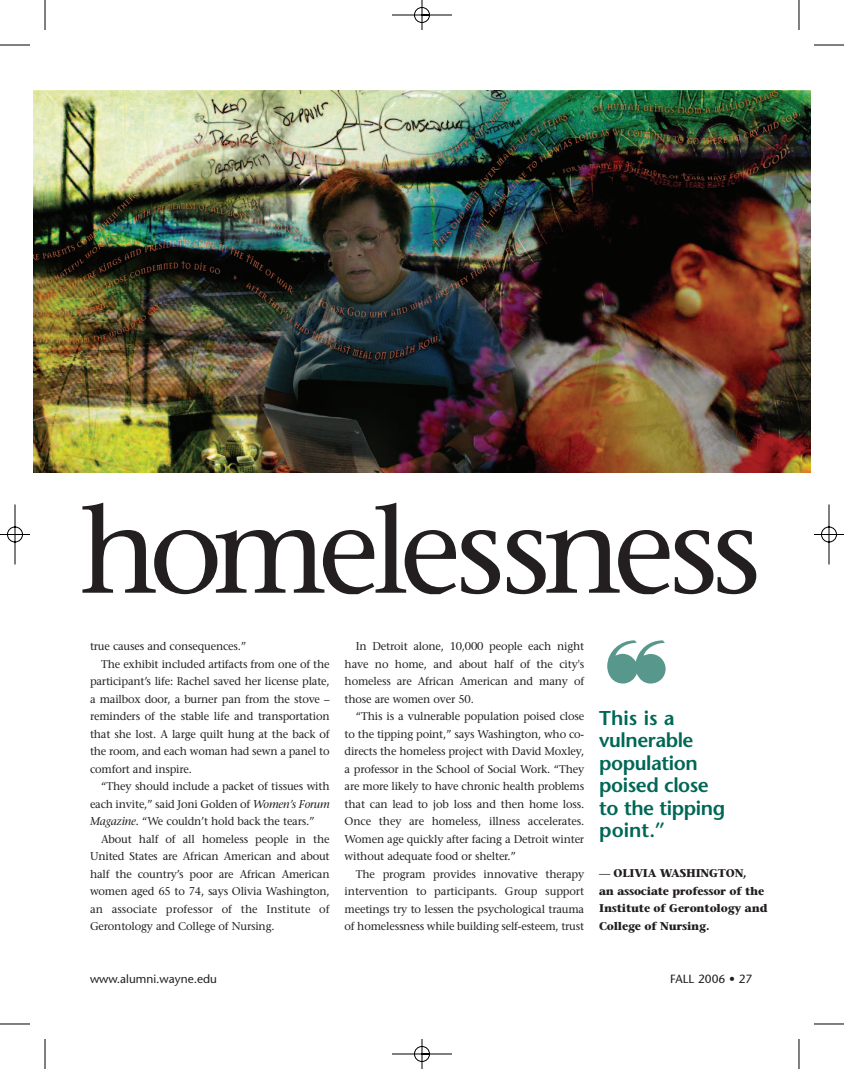
<style>
.page{position:relative;width:844px;height:1069px;background:#fff}
.page>*{position:absolute;margin:0;border:0;box-sizing:border-box;transform-origin:0 0}
.t1{font:122.5px "Stone Serif";letter-spacing:-.065em;color:#231f20}
.t2{font:600 20px/22.5px "Stone Sans";letter-spacing:-.025em;color:#006756}
.t3{font:11.88px "Stone Sans";color:#231f20}
.t4{font:11.25px "Stone Serif";letter-spacing:-.015em;color:#231f20}
.t5{font:700 11.25px/17.5px "Stone Serif";letter-spacing:-.02em;color:#231f20}
.t6{font:11.25px "Stone Serif";letter-spacing:.005em;color:#231f20}
.s1{font-style:italic}
.s2{font-weight:400}
</style>
<div class="page">
<img style="left:0;top:0;width:844px;height:1069px">
<svg style="left:607px;top:640px;width:58px;height:43px"></svg>
<p class="t1" style="left:79px;top:503px;width:684px">homelessness</p>
<p class="t4" style="left:90px;top:642px;width:158px">true causes and consequences.”</p>
<p class="t4" style="left:101px;top:659px;width:230px">The exhibit included artifacts from one of the</p>
<p class="t4" style="left:90px;top:677px;width:241px">participant’s life: Rachel saved her license plate,</p>
<p class="t4" style="left:90px;top:694px;width:241px">a mailbox door, a burner pan from the stove –</p>
<p class="t4" style="left:90px;top:712px;width:241px">reminders of the stable life and transportation</p>
<p class="t4" style="left:90px;top:729px;width:241px">that she lost. A large quilt hung at the back of</p>
<p class="t4" style="left:90px;top:747px;width:241px">the room, and each woman had sewn a panel to</p>
<p class="t4" style="left:90px;top:764px;width:103px">comfort and inspire.</p>
<p class="t4" style="left:101px;top:782px;width:230px">“They should include a packet of tissues with</p>
<p class="t4" style="left:90px;top:799px;width:241px">each invite,” said Joni Golden of <span class="s1">Women’s Forum</span></p>
<p class="t4" style="left:90px;top:817px;width:226px"><span class="s1">Magazine.</span> “We couldn’t hold back the tears.”</p>
<p class="t4" style="left:101px;top:834px;width:230px">About half of all homeless people in the</p>
<p class="t4" style="left:90px;top:852px;width:241px">United States are African American and about</p>
<p class="t4" style="left:90px;top:869px;width:241px">half the country’s poor are African American</p>
<p class="t4" style="left:90px;top:887px;width:241px">women aged 65 to 74, says Olivia Washington,</p>
<p class="t6" style="left:90px;top:904px;width:241px">an associate professor of the Institute of</p>
<p class="t4" style="left:90px;top:922px;width:186px">Gerontology and College of Nursing.</p>
<p class="t4" style="left:356px;top:642px;width:230px">In Detroit alone, 10,000 people each night</p>
<p class="t4" style="left:345px;top:659px;width:241px">have no home, and about half of the city's</p>
<p class="t4" style="left:345px;top:677px;width:241px">homeless are African American and many of</p>
<p class="t4" style="left:345px;top:694px;width:131px">those are women over 50.</p>
<p class="t4" style="left:356px;top:712px;width:230px">“This is a vulnerable population poised close</p>
<p class="t4" style="left:345px;top:729px;width:241px">to the tipping point,” says Washington, who co-</p>
<p class="t4" style="left:345px;top:747px;width:241px">directs the homeless project with David Moxley,</p>
<p class="t4" style="left:345px;top:764px;width:241px">a professor in the School of Social Work. “They</p>
<p class="t4" style="left:345px;top:782px;width:241px">are more likely to have chronic health problems</p>
<p class="t4" style="left:345px;top:799px;width:241px">that can lead to job loss and then home loss.</p>
<p class="t4" style="left:345px;top:817px;width:241px">Once they are homeless, illness accelerates.</p>
<p class="t4" style="left:345px;top:834px;width:241px">Women age quickly after facing a Detroit winter</p>
<p class="t4" style="left:345px;top:852px;width:173px">without adequate food or shelter.”</p>
<p class="t4" style="left:356px;top:869px;width:230px">The program provides innovative therapy</p>
<p class="t4" style="left:345px;top:887px;width:241px">intervention to participants. Group support</p>
<p class="t4" style="left:345px;top:904px;width:241px">meetings try to lessen the psychological trauma</p>
<p class="t4" style="left:345px;top:922px;width:241px">of homelessness while building self-esteem, trust</p>
<p class="t2" style="left:599px;top:709px;width:127px">This is a vulnerable population poised close to the tipping point.”</p>
<p class="t5" style="left:599px;top:866px;width:170px"><span class="s2">—</span> OLIVIA WASHINGTON,<br>an associate professor of the<br>Institute of Gerontology and<br>College of Nursing.</p>
<p class="t3" style="left:90px;top:974px;width:128px">www.alumni.wayne.edu</p>
<p class="t3" style="left:670px;top:974px;width:84px">FALL 2006 • 27</p>
</div>
